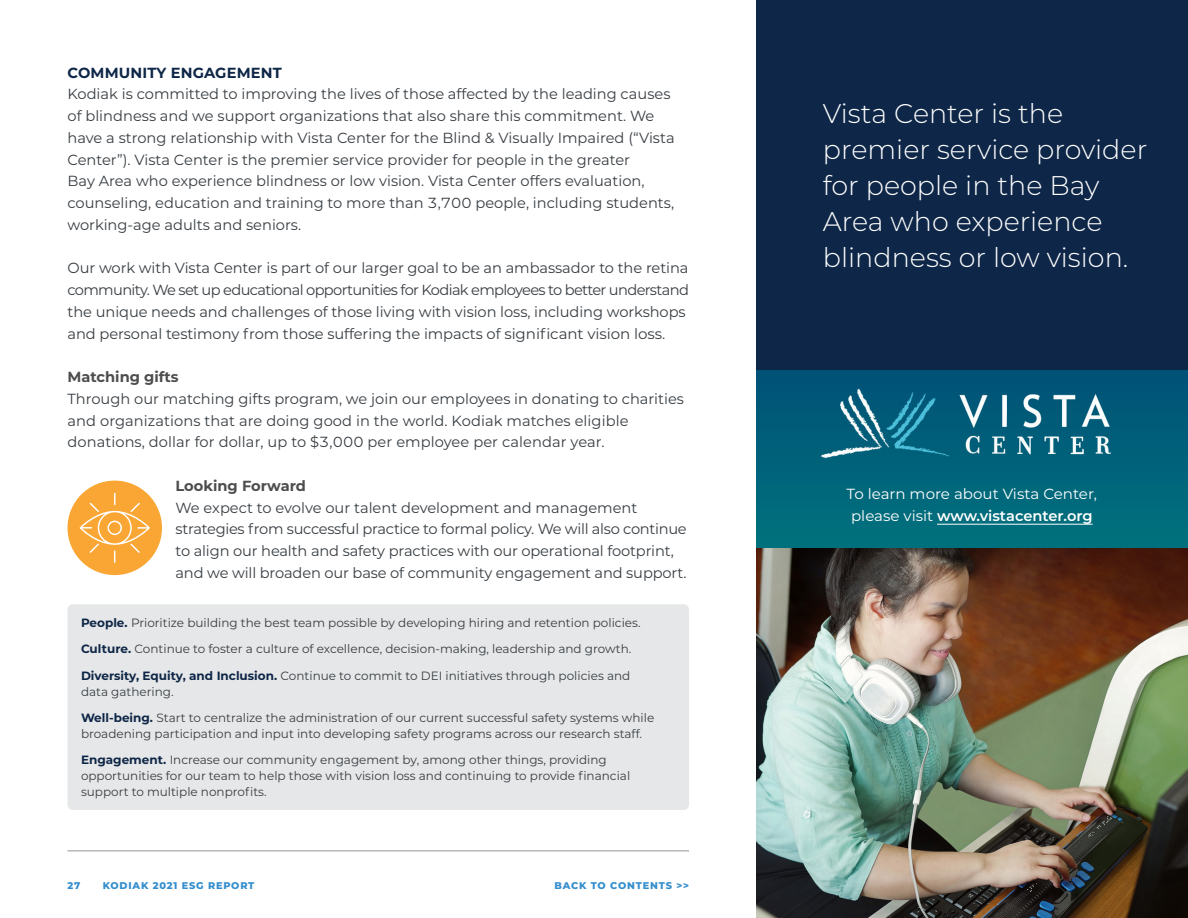
<style>
.page{position:relative;width:1188px;height:918px;background:#fff}
.page>*{position:absolute;margin:0;border:0;box-sizing:border-box;transform-origin:0 0}
.t1{font:300 27px/36px "Montserrat";color:#fff}
.t2{font:14.7px/21.8px "Montserrat";letter-spacing:-.005em;color:#373d42}
.t3{font:14.7px/21.8px "Montserrat";color:#fff;text-align:center}
.t4{font:700 14.7px "Montserrat";color:#4d4d4f}
.t5{font:700 14.7px "Montserrat";letter-spacing:.01em;color:#0e2647}
.t6{font:12px/15.8px "Montserrat";color:#373d42}
.t7{font:800 9.75px "Montserrat";letter-spacing:.08em;color:#348ecd}
.s1{font-weight:700;color:#0e2647}
.s2{font-weight:600}
</style>
<div class="page">
<hr style="left:68px;top:850px;width:621px;height:1px;background:#939598">
<div style="left:756px;top:0;width:432px;height:370px;background:#0e2647"></div>
<img style="left:756px;top:370px;width:432px;height:548px">
<hr style="left:937px;top:524px;width:156px;height:1px;background:#fff">
<div style="left:68px;top:481px;width:94px;height:94px;background:#faa634;border-radius:50%"></div>
<svg style="left:80px;top:493px;width:70px;height:70px"></svg>
<div style="left:67px;top:604px;width:622px;height:206px;background:#e6e7e8;border-radius:5px"></div>
<p class="t5" style="left:68px;top:62px;width:216px">COMMUNITY ENGAGEMENT</p>
<p class="t2" style="left:68px;top:83px;width:609px">Kodiak is committed to improving the lives of those affected by the leading causes of blindness and we support organizations that also share this commitment. We have a strong relationship with Vista Center for the Blind &amp; Visually Impaired (“Vista Center”). Vista Center is the premier service provider for people in the greater<br>Bay Area who experience blindness or low vision. Vista Center offers evaluation, counseling, education and training to more than 3,700 people, including students, working-age adults and seniors.</p>
<p class="t2" style="left:68px;top:257px;width:623px">Our work with Vista Center is part of our larger goal to be an ambassador to the retina community. We set up educational opportunities for Kodiak employees to better understand the unique needs and challenges of those living with vision loss, including workshops and personal testimony from those suffering the impacts of significant vision loss.</p>
<p class="t4" style="left:68px;top:366px;width:113px">Matching gifts</p>
<p class="t2" style="left:68px;top:387px;width:618px">Through our matching gifts program, we join our employees in donating to charities and organizations that are doing good in the world. Kodiak matches eligible donations, dollar for dollar, up to $3,000 per employee per calendar year.</p>
<p class="t4" style="left:176px;top:475px;width:132px">Looking Forward</p>
<p class="t2" style="left:176px;top:496px;width:513px">We expect to evolve our talent development and management strategies from successful practice to formal policy. We will also continue to align our health and safety practices with our operational footprint, and we will broaden our base of community engagement and support.</p>
<p class="t6" style="left:81px;top:614px;width:561px"><span class="s1">People.</span> Prioritize building the best team possible by developing hiring and retention policies.</p>
<p class="t6" style="left:81px;top:641px;width:552px"><span class="s1">Culture.</span> Continue to foster a culture of excellence, decision-making, leadership and growth.</p>
<p class="t6" style="left:81px;top:667px;width:551px"><span class="s1">Diversity, Equity, and Inclusion.</span> Continue to commit to DEI initiatives through policies and data gathering.</p>
<p class="t6" style="left:81px;top:710px;width:575px"><span class="s1">Well-being.</span> Start to centralize the administration of our current successful safety systems while broadening participation and input into developing safety programs across our research staff.</p>
<p class="t6" style="left:81px;top:752px;width:551px"><span class="s1">Engagement.</span> Increase our community engagement by, among other things, providing opportunities for our team to help those with vision loss and continuing to provide financial support to multiple nonprofits.</p>
<p class="t7" style="left:68px;top:878px;width:14px">27</p>
<p class="t7" style="left:103px;top:878px;width:153px">KODIAK 2021 ESG REPORT</p>
<p class="t7" style="left:554px;top:878px;width:136px">BACK TO CONTENTS &gt;&gt;</p>
<h1 class="t1" style="left:823px;top:94px;width:326px">Vista Center is the premier service provider for people in the Bay<br>Area who experience blindness or low vision.</h1>
<p class="t3" style="left:847px;top:483px;width:252px">To learn more about Vista Center, please visit <span class="s2">www.vistacenter.org</span></p>
</div>
